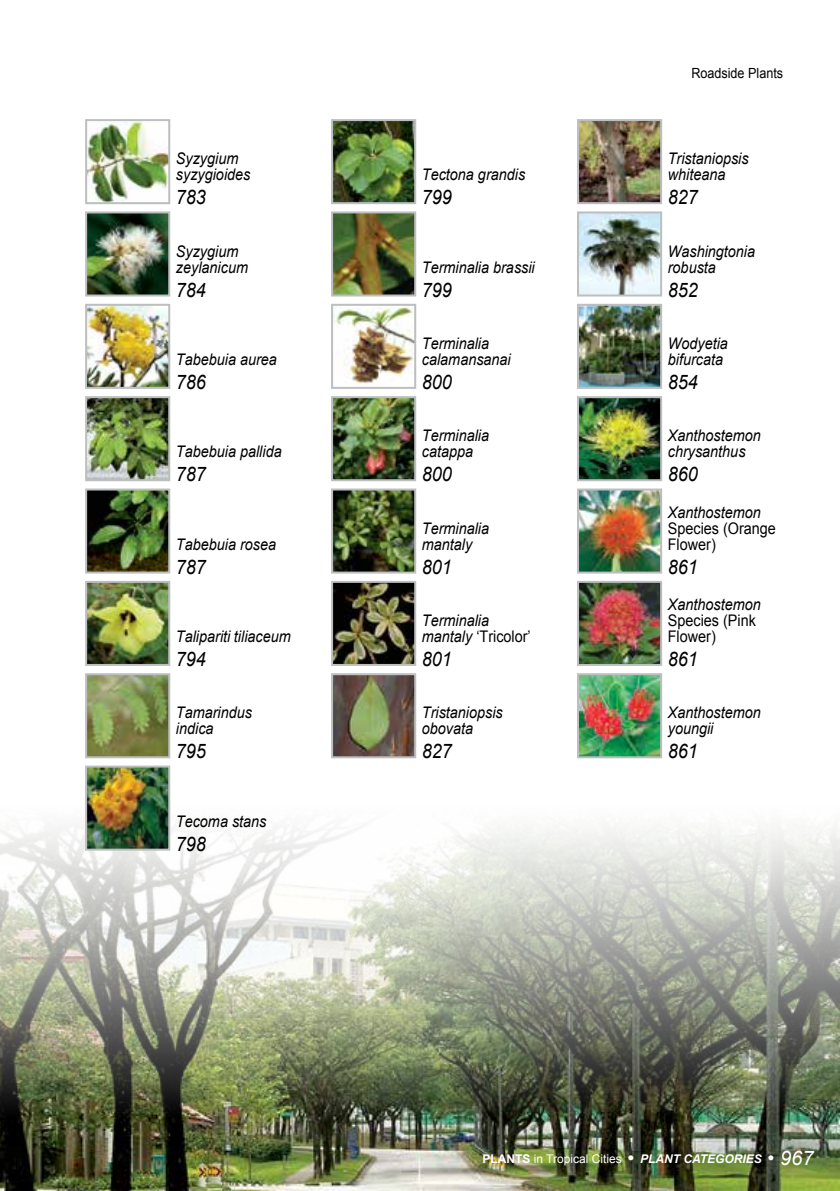
<style>
.page{position:relative;width:840px;height:1191px;background:#fff}
.page>*{position:absolute;margin:0;border:0;box-sizing:border-box;transform-origin:0 0}
.t1{font:italic 20px "Arial";color:#000;scale:.9 1}
.t2{font:italic 16px/16px "Arial";color:#000;scale:.9 1}
.t3{font:16px/16px "Arial";color:#000;scale:.9 1}
.t4{font:14px "Arial";color:#000;scale:.9 1}
.t5{font:12px "Arial";color:#fff}
.s1{font-style:normal}
.s2{font-weight:700}
.s3{font-size:20px}
.s4{font-weight:700;font-style:italic}
.s5{font-style:italic;font-size:20px}
</style>
<div class="page">
<img style="left:0;top:711px;width:839px;height:480px">
<img style="left:88px;top:122px;width:79px;height:79px">
<div style="left:85px;top:119px;width:85px;height:85px;border:2px solid #bcbec0"></div>
<img style="left:88px;top:214px;width:79px;height:79px">
<div style="left:85px;top:211px;width:85px;height:85px;border:2px solid #bcbec0"></div>
<img style="left:88px;top:307px;width:79px;height:79px">
<div style="left:85px;top:304px;width:85px;height:85px;border:2px solid #bcbec0"></div>
<img style="left:88px;top:399px;width:79px;height:79px">
<div style="left:85px;top:396px;width:85px;height:85px;border:2px solid #bcbec0"></div>
<img style="left:88px;top:491px;width:79px;height:79px">
<div style="left:85px;top:488px;width:85px;height:85px;border:2px solid #bcbec0"></div>
<img style="left:88px;top:584px;width:79px;height:79px">
<div style="left:85px;top:581px;width:85px;height:85px;border:2px solid #bcbec0"></div>
<img style="left:88px;top:676px;width:79px;height:79px">
<div style="left:85px;top:673px;width:85px;height:85px;border:2px solid #bcbec0"></div>
<img style="left:88px;top:768px;width:79px;height:79px">
<div style="left:85px;top:765px;width:85px;height:85px;border:2px solid #bcbec0"></div>
<img style="left:334px;top:122px;width:79px;height:79px">
<div style="left:331px;top:119px;width:85px;height:85px;border:2px solid #bcbec0"></div>
<img style="left:334px;top:214px;width:79px;height:79px">
<div style="left:331px;top:211px;width:85px;height:85px;border:2px solid #bcbec0"></div>
<img style="left:334px;top:307px;width:79px;height:78px">
<div style="left:331px;top:304px;width:85px;height:85px;border:2px solid #bcbec0"></div>
<img style="left:334px;top:399px;width:79px;height:79px">
<div style="left:331px;top:396px;width:85px;height:85px;border:2px solid #bcbec0"></div>
<img style="left:334px;top:491px;width:79px;height:79px">
<div style="left:331px;top:488px;width:85px;height:85px;border:2px solid #bcbec0"></div>
<img style="left:334px;top:584px;width:79px;height:79px">
<div style="left:331px;top:581px;width:85px;height:85px;border:2px solid #bcbec0"></div>
<img style="left:334px;top:676px;width:79px;height:79px">
<div style="left:331px;top:673px;width:85px;height:85px;border:2px solid #bcbec0"></div>
<img style="left:579px;top:122px;width:79px;height:79px">
<div style="left:576px;top:119px;width:85px;height:85px;border:2px solid #bcbec0"></div>
<img style="left:579px;top:214px;width:79px;height:79px">
<div style="left:576px;top:211px;width:85px;height:85px;border:2px solid #bcbec0"></div>
<img style="left:579px;top:307px;width:79px;height:79px">
<div style="left:576px;top:304px;width:85px;height:85px;border:2px solid #bcbec0"></div>
<img style="left:579px;top:399px;width:79px;height:79px">
<div style="left:576px;top:396px;width:85px;height:85px;border:2px solid #bcbec0"></div>
<img style="left:579px;top:491px;width:79px;height:79px">
<div style="left:576px;top:488px;width:85px;height:85px;border:2px solid #bcbec0"></div>
<img style="left:579px;top:584px;width:79px;height:79px">
<div style="left:576px;top:581px;width:85px;height:85px;border:2px solid #bcbec0"></div>
<img style="left:579px;top:676px;width:79px;height:79px">
<div style="left:576px;top:673px;width:85px;height:85px;border:2px solid #bcbec0"></div>
<p class="t2" style="left:176px;top:151px;width:84px">Syzygium syzygioides</p>
<p class="t1" style="left:176px;top:184px;width:35px">783</p>
<p class="t2" style="left:176px;top:243px;width:82px">Syzygium zeylanicum</p>
<p class="t1" style="left:176px;top:276px;width:35px">784</p>
<p class="t2" style="left:176px;top:351px;width:114px">Tabebuia aurea</p>
<p class="t1" style="left:176px;top:369px;width:35px">786</p>
<p class="t2" style="left:176px;top:444px;width:119px">Tabebuia pallida</p>
<p class="t1" style="left:176px;top:461px;width:35px">787</p>
<p class="t2" style="left:176px;top:536px;width:113px">Tabebuia rosea</p>
<p class="t1" style="left:176px;top:553px;width:35px">787</p>
<p class="t2" style="left:176px;top:628px;width:129px">Talipariti tiliaceum</p>
<p class="t1" style="left:176px;top:646px;width:35px">794</p>
<p class="t2" style="left:176px;top:705px;width:86px">Tamarindus indica</p>
<p class="t1" style="left:176px;top:738px;width:35px">795</p>
<p class="t2" style="left:176px;top:813px;width:102px">Tecoma stans</p>
<p class="t1" style="left:176px;top:830px;width:35px">798</p>
<p class="t2" style="left:421px;top:167px;width:116px">Tectona grandis</p>
<p class="t1" style="left:421px;top:184px;width:35px">799</p>
<p class="t2" style="left:421px;top:259px;width:127px">Terminalia brassii</p>
<p class="t1" style="left:421px;top:276px;width:35px">799</p>
<p class="t2" style="left:421px;top:335px;width:100px">Terminalia calamansanai</p>
<p class="t1" style="left:421px;top:369px;width:35px">800</p>
<p class="t2" style="left:421px;top:428px;width:76px">Terminalia catappa</p>
<p class="t1" style="left:421px;top:461px;width:35px">800</p>
<p class="t2" style="left:421px;top:520px;width:76px">Terminalia mantaly</p>
<p class="t1" style="left:421px;top:553px;width:35px">801</p>
<p class="t2" style="left:421px;top:612px;width:122px">Terminalia mantaly <span class="s1">‘Tricolor’</span></p>
<p class="t1" style="left:421px;top:646px;width:35px">801</p>
<p class="t2" style="left:421px;top:705px;width:91px">Tristaniopsis obovata</p>
<p class="t1" style="left:421px;top:738px;width:35px">827</p>
<p class="t4" style="left:691px;top:64px;width:103px">Roadside Plants</p>
<p class="t2" style="left:667px;top:151px;width:91px">Tristaniopsis whiteana</p>
<p class="t1" style="left:667px;top:184px;width:35px">827</p>
<p class="t2" style="left:667px;top:243px;width:98px">Washingtonia robusta</p>
<p class="t1" style="left:667px;top:276px;width:35px">852</p>
<p class="t2" style="left:667px;top:335px;width:68px">Wodyetia bifurcata</p>
<p class="t1" style="left:667px;top:369px;width:35px">854</p>
<p class="t2" style="left:667px;top:428px;width:105px">Xanthostemon chrysanthus</p>
<p class="t1" style="left:667px;top:461px;width:35px">860</p>
<p class="t2" style="left:667px;top:504px;width:105px">Xanthostemon</p>
<p class="t3" style="left:667px;top:520px;width:122px">Species (Orange<br>Flower)</p>
<p class="t1" style="left:667px;top:553px;width:35px">861</p>
<p class="t2" style="left:667px;top:596px;width:105px">Xanthostemon</p>
<p class="t3" style="left:667px;top:612px;width:99px">Species (Pink<br>Flower)</p>
<p class="t1" style="left:667px;top:646px;width:35px">861</p>
<p class="t2" style="left:667px;top:705px;width:105px">Xanthostemon youngii</p>
<p class="t1" style="left:667px;top:738px;width:35px">861</p>
<p class="t5" style="left:482px;top:1151px;width:332px"><span class="s2">PLANTS</span> in Tropical Cities <span class="s3">•</span> <span class="s4">PLANT CATEGORIES</span> <span class="s3">•</span> <span class="s5">967</span></p>
</div>
